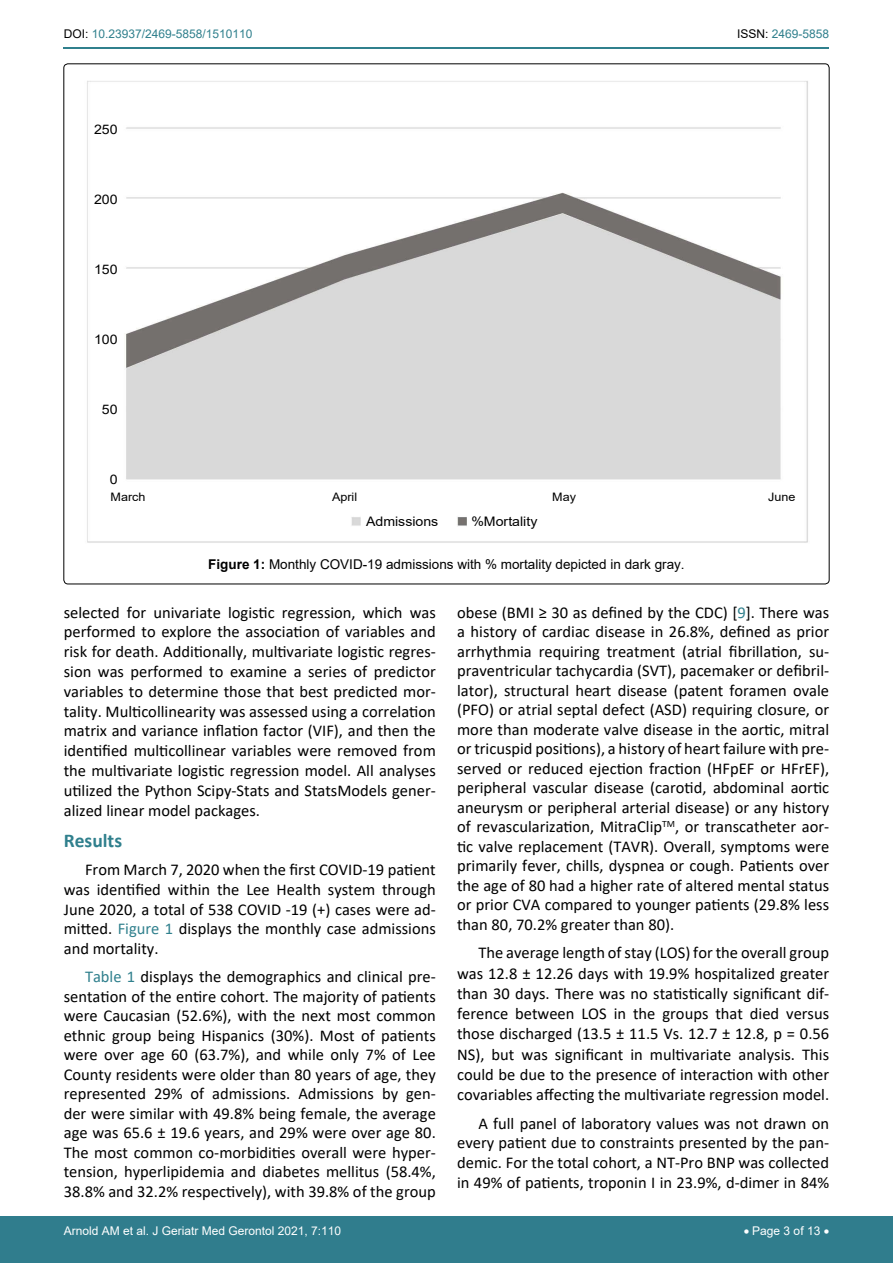
<style>
.page{position:relative;width:893px;height:1263px;background:#fff}
.page>*{position:absolute;margin:0;border:0;box-sizing:border-box;transform-origin:0 0}
.t1{font:700 19.5px "Calibri";color:#30808d}
.t2{font:16.5px/19.5px "Calibri";color:#000;text-align:justify}
.t3{font:13.5px "Arial";color:#000}
.t4{font:13.2px "Arial";color:#000;scale:1.08 1}
.t5{font:12px "Arial";color:#fff}
.t6{font:12px "Arial";color:#30808d}
.t7{font:11.7px "Arial";color:#000;scale:1.08 1}
.s1{color:#000}
.s2{font-weight:700}
.s3{color:#30808d}
</style>
<div class="page">
<hr style="left:64px;top:47px;width:765px;height:1px;background:#30808d">
<div style="left:0;top:1217px;width:893px;height:46px;background:#307d8d"></div>
<img style="left:87px;top:81px;width:721px;height:462px">
<div style="left:467px;top:504px;width:85px;height:30px;background:#fff"></div>
<div style="left:361px;top:505px;width:86px;height:29px;background:#fff"></div>
<div style="left:102px;top:482px;width:700px;height:25px;background:#fff"></div>
<div style="left:91px;top:113px;width:27px;height:381px;background:#fff"></div>
<div style="left:258px;top:91px;width:375px;height:29px;background:#fff"></div>
<p class="t6" style="left:64px;top:26px;width:190px"><span class="s1">DOI:</span> 10.23937/2469-5858/1510110</p>
<p class="t6" style="left:737px;top:26px;width:94px"><span class="s1">ISSN:</span> 2469-5858</p>
<p class="t4" style="left:94px;top:120px;width:23px">250</p>
<p class="t4" style="left:94px;top:190px;width:23px">200</p>
<p class="t4" style="left:94px;top:260px;width:23px">150</p>
<p class="t4" style="left:94px;top:330px;width:23px">100</p>
<p class="t4" style="left:102px;top:400px;width:16px">50</p>
<p class="t4" style="left:110px;top:470px;width:9px">0</p>
<p class="t7" style="left:111px;top:489px;width:34px">March</p>
<p class="t7" style="left:332px;top:489px;width:25px">April</p>
<p class="t7" style="left:552px;top:489px;width:23px">May</p>
<p class="t7" style="left:768px;top:489px;width:27px">June</p>
<p class="t4" style="left:366px;top:512px;width:68px">Admissions</p>
<p class="t4" style="left:471px;top:512px;width:63px">%Mortality</p>
<p class="t3" style="left:208px;top:555px;width:478px"><span class="s2">Figure 1:</span> Monthly COVID-19 admissions with % mortality depicted in dark gray.</p>
<p class="t2" style="left:64px;top:602px;width:374px">selected for univariate logistic regression, which was performed to explore the association of variables and risk for death. Additionally, multivariate logistic regres&shy;sion was performed to examine a series of predictor variables to determine those that best predicted mor&shy;tality. Multicollinearity was assessed using a correlation matrix and variance inflation factor (VIF), and then the identified multicollinear variables were removed from the multivariate logistic regression model. All analyses utilized the Python Scipy-Stats and StatsModels gener&shy;alized linear model packages.</p>
<p class="t1" style="left:64px;top:826px;width:60px">Results</p>
<p class="t2" style="left:64px;top:859px;width:374px;text-indent:21px">From March 7, 2020 when the first COVID-19 patient was identified within the Lee Health system through June 2020, a total of 538 COVID -19 (+) cases were ad&shy;mitted. <span class="s3">Figure 1</span> displays the monthly case admissions and mortality.</p>
<p class="t2" style="left:64px;top:966px;width:374px;text-indent:21px"><span class="s3">Table 1</span> displays the demographics and clinical pre&shy;sentation of the entire cohort. The majority of patients were Caucasian (52.6%), with the next most common ethnic group being Hispanics (30%). Most of patients were over age 60 (63.7%), and while only 7% of Lee County residents were older than 80 years of age, they represented 29% of admissions. Admissions by gen&shy;der were similar with 49.8% being female, the average age was 65.6 ± 19.6 years, and 29% were over age 80.<br>The most common co-morbidities overall were hyper&shy;tension, hyperlipidemia and diabetes mellitus (58.4%, 38.8% and 32.2% respectively), with 39.8% of the group</p>
<p class="t2" style="left:457px;top:602px;width:374px">obese (BMI ≥ 30 as defined by the CDC) [<span class="s3">9</span>]. There was a history of cardiac disease in 26.8%, defined as prior arrhythmia requiring treatment (atrial fibrillation, su&shy;praventricular tachycardia (SVT), pacemaker or defibril&shy;lator), structural heart disease (patent foramen ovale (PFO) or atrial septal defect (ASD) requiring closure, or more than moderate valve disease in the aortic, mitral or tricuspid positions), a history of heart failure with pre&shy;served or reduced ejection fraction (HFpEF or HFrEF), peripheral vascular disease (carotid, abdominal aortic aneurysm or peripheral arterial disease) or any history of revascularization, MitraClip<sup>TM</sup>, or transcatheter aor&shy;tic valve replacement (TAVR). Overall, symptoms were primarily fever, chills, dyspnea or cough. Patients over the age of 80 had a higher rate of altered mental status or prior CVA compared to younger patients (29.8% less than 80, 70.2% greater than 80).</p>
<p class="t2" style="left:457px;top:942px;width:374px;line-height:20.2px;text-indent:21px">The average length of stay (LOS) for the overall group was 12.8 ± 12.26 days with 19.9% hospitalized greater than 30 days. There was no statistically significant dif&shy;ference between LOS in the groups that died versus those discharged (13.5 ± 11.5 Vs. 12.7 ± 12.8, p = 0.56<br>NS), but was significant in multivariate analysis. This could be due to the presence of interaction with other covariables affecting the multivariate regression model.</p>
<p class="t2" style="left:457px;top:1113px;width:374px;text-indent:21px">A full panel of laboratory values was not drawn on every patient due to constraints presented by the pan&shy;demic. For the total cohort, a NT-Pro BNP was collected in 49% of patients, troponin I in 23.9%, d-dimer in 84%</p>
<p class="t5" style="left:64px;top:1223px;width:279px">Arnold AM et al. J Geriatr Med Gerontol 2021, 7:110</p>
<p class="t5" style="left:744px;top:1223px;width:87px">• Page 3 of 13 •</p>
</div>
